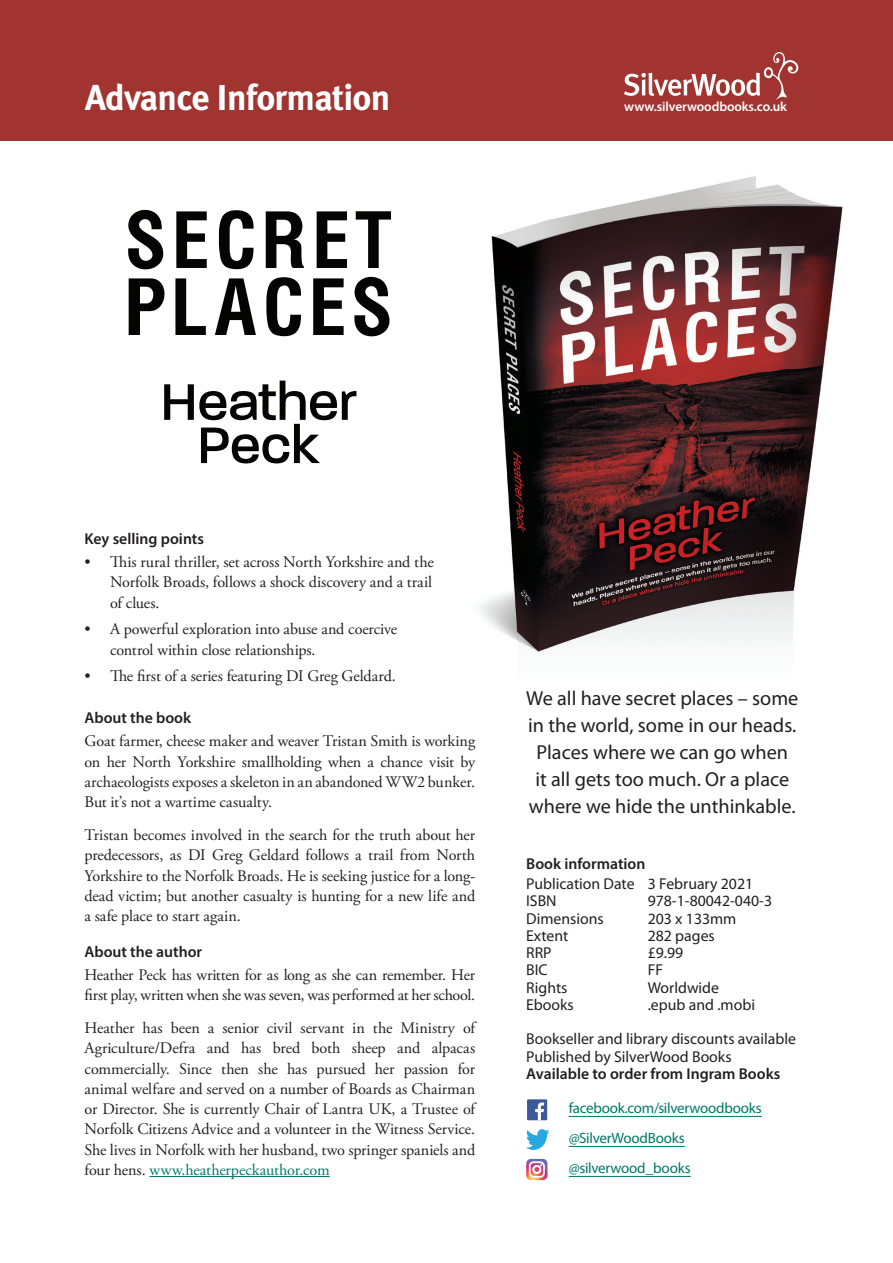
<style>
.page{position:relative;width:893px;height:1263px;background:#fff}
.page>*{position:absolute;margin:0;border:0;box-sizing:border-box;transform-origin:0 0}
.t1{font:700 36px "Meta Plus";letter-spacing:-.02em;color:#fff}
.t2{font:20.25px/27px "Myriad Pro";color:#231f20;text-align:center}
.t3{font:16.2px/20.2px "Adobe Garamond Pro";letter-spacing:-.01em;color:#231f20;text-align:justify}
.t4{font:15.75px/17.2px "Myriad Pro";color:#231f20}
.t5{font:600 15.75px "Myriad Pro";color:#231f20}
.t6{font:15px/30px "Myriad Pro";letter-spacing:-.015em;color:#007868}
.t7{font:600 13.35px "Myriad Pro";letter-spacing:-.01em;color:#fff}
.s1{color:#007868}
</style>
<div class="page">
<img style="left:480px;top:176px;width:363px;height:477px">
<hr style="left:569px;top:1116px;width:193px;height:1px;background:#007868">
<hr style="left:569px;top:1146px;width:116px;height:1px;background:#007868">
<hr style="left:569px;top:1176px;width:122px;height:1px;background:#007868">
<div style="left:527px;top:1099px;width:20px;height:21px;background:#3c5a99"></div>
<svg style="left:535px;top:1102px;width:9px;height:18px"></svg>
<svg style="left:526px;top:1129px;width:23px;height:21px"></svg>
<svg style="left:526px;top:1159px;width:21px;height:21px"></svg>
<div style="left:0;top:0;width:893px;height:140px;background:#a13431"></div>
<hr style="left:149px;top:1176px;width:181px;height:1px;background:#007868">
<svg style="left:624px;top:52px;width:174px;height:48px"></svg>
<svg style="left:128px;top:209px;width:36px;height:61px"></svg>
<svg style="left:176px;top:211px;width:31px;height:57px"></svg>
<svg style="left:219px;top:210px;width:35px;height:59px"></svg>
<svg style="left:266px;top:211px;width:38px;height:57px"></svg>
<svg style="left:317px;top:211px;width:30px;height:57px"></svg>
<svg style="left:356px;top:211px;width:35px;height:57px"></svg>
<svg style="left:129px;top:278px;width:36px;height:57px"></svg>
<svg style="left:175px;top:278px;width:31px;height:57px"></svg>
<svg style="left:215px;top:278px;width:41px;height:57px"></svg>
<svg style="left:266px;top:277px;width:35px;height:59px"></svg>
<svg style="left:313px;top:278px;width:31px;height:57px"></svg>
<svg style="left:354px;top:276px;width:36px;height:60px"></svg>
<svg style="left:164px;top:381px;width:192px;height:82px"></svg>
<h1 class="t1" style="left:85px;top:76px;width:307px">Advance Information</h1>
<p class="t7" style="left:624px;top:98px;width:164px">www.silverwoodbooks.co.uk</p>
<p class="t5" style="left:85px;top:529px;width:121px">Key selling points</p>
<p class="t3" style="left:110px;top:552px;width:325px;text-indent:-26px">• This rural thriller, set across North Yorkshire and the Norfolk Broads, follows a shock discovery and a trail of clues.</p>
<p class="t3" style="left:110px;top:620px;width:289px;text-indent:-26px">• A powerful exploration into abuse and coercive control within close relationships.</p>
<p class="t3" style="left:85px;top:666px;width:313px">• The first of a series featuring DI Greg Geldard.</p>
<p class="t5" style="left:85px;top:708px;width:108px">About the book</p>
<p class="t3" style="left:85px;top:732px;width:392px">Goat farmer, cheese maker and weaver Tristan Smith is working on her North Yorkshire smallholding when a chance visit by archaeologists exposes a skeleton in an abandoned WW2 bunker.<br>But it’s not a wartime casualty.</p>
<p class="t3" style="left:85px;top:825px;width:392px">Tristan becomes involved in the search for the truth about her predecessors, as DI Greg Geldard follows a trail from North Yorkshire to the Norfolk Broads. He is seeking justice for a long&shy;dead victim; but another casualty is hunting for a new life and a safe place to start again.</p>
<p class="t5" style="left:85px;top:941px;width:119px">About the author</p>
<p class="t3" style="left:85px;top:965px;width:392px">Heather Peck has written for as long as she can remember. Her first play, written when she was seven, was performed at her school.</p>
<p class="t3" style="left:85px;top:1018px;width:392px">Heather has been a senior civil servant in the Ministry of Agriculture/Defra and has bred both sheep and alpacas commercially. Since then she has pursued her passion for animal welfare and served on a number of Boards as Chairman or Director. She is currently Chair of Lantra UK, a Trustee of Norfolk Citizens Advice and a volunteer in the Witness Service.<br>She lives in Norfolk with her husband, two springer spaniels and four hens. <span class="s1">www.heatherpeckauthor.com</span></p>
<p class="t2" style="left:526px;top:685px;width:274px">We all have secret places – some in the world, some in our heads.<br>Places where we can go when<br>it all gets too much. Or a place where we hide the unthinkable.</p>
<p class="t5" style="left:526px;top:853px;width:121px">Book information</p>
<p class="t4" style="left:526px;top:875px;width:228px">Publication Date 3 February 2021<br>ISBN</p>
<p class="t4" style="left:648px;top:892px;width:126px">978-1-80042-040-3</p>
<p class="t4" style="left:526px;top:909px;width:79px">Dimensions</p>
<p class="t4" style="left:648px;top:909px;width:90px">203 x 133mm</p>
<p class="t4" style="left:526px;top:927px;width:44px">Extent</p>
<p class="t4" style="left:648px;top:927px;width:69px">282 pages</p>
<p class="t4" style="left:526px;top:944px;width:27px">RRP</p>
<p class="t4" style="left:648px;top:944px;width:37px">£9.99</p>
<p class="t4" style="left:526px;top:961px;width:23px">BIC</p>
<p class="t4" style="left:648px;top:961px;width:17px">FF</p>
<p class="t4" style="left:526px;top:978px;width:43px">Rights</p>
<p class="t4" style="left:648px;top:978px;width:73px">Worldwide</p>
<p class="t4" style="left:526px;top:996px;width:49px">Ebooks</p>
<p class="t4" style="left:526px;top:987px;width:271px;line-height:34.5px;text-indent:121px">.epub and .mobi<br>Bookseller and library discounts available</p>
<p class="t4" style="left:526px;top:1047px;width:207px">Published by SilverWood Books</p>
<p class="t5" style="left:526px;top:1063px;width:256px">Available to order from Ingram Books</p>
<p class="t6" style="left:569px;top:1093px;width:195px">facebook.com/silverwoodbooks @SilverWoodBooks @silverwood_books</p>
</div>
